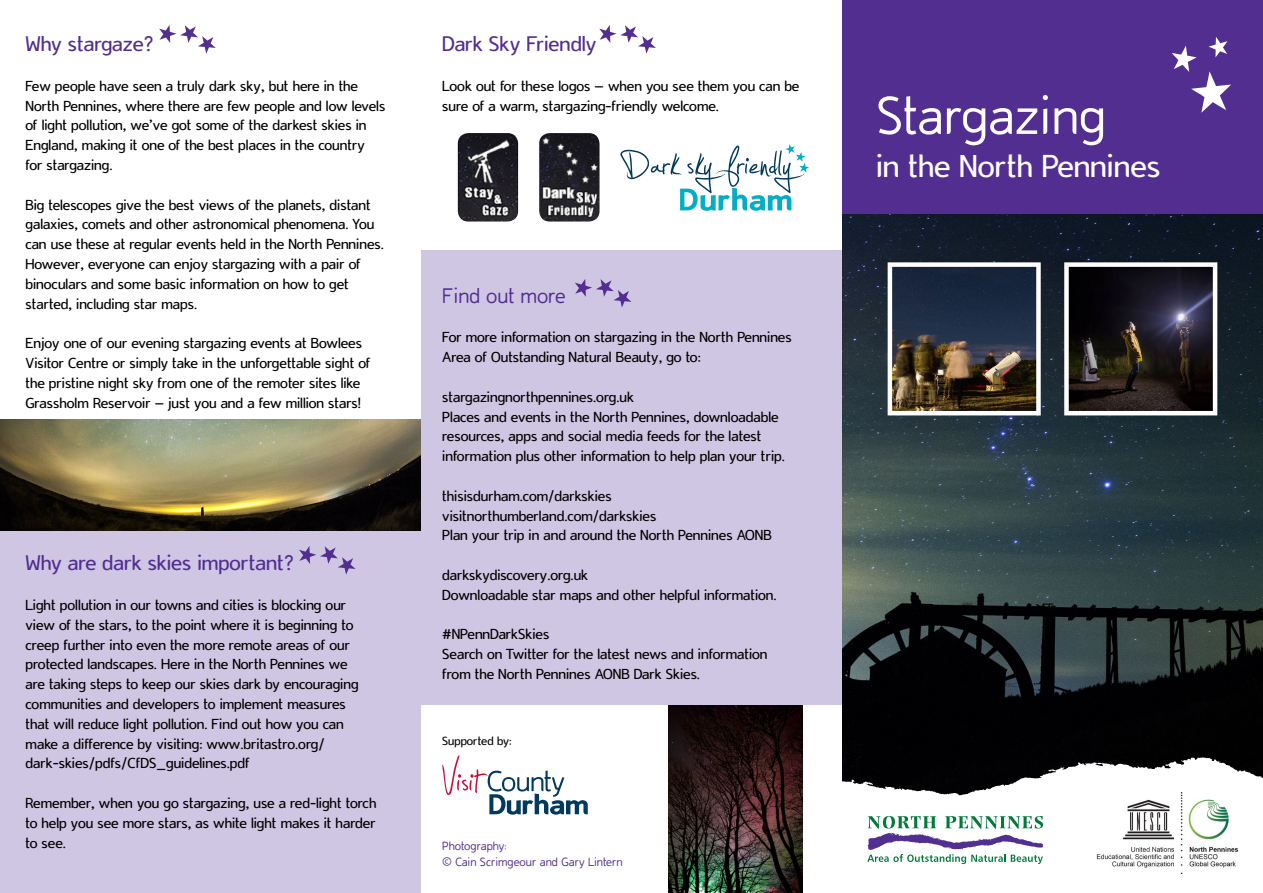
<style>
.page{position:relative;width:1263px;height:893px;background:#fff}
.page>*{position:absolute;margin:0;border:0;box-sizing:border-box;transform-origin:0 0}
.t1{font:100 60px "Durham Sans";color:#fff}
.t2{font:36px "Durham Sans";color:#fff}
.t3{font:24px "Durham Sans";color:#522e91}
.t4{font:100 24px "Durham Sans";color:#522e91}
.t5{font:16.5px/19.8px "Durham Sans";color:#000}
.t6{font:100 13.5px/16.2px "Durham Sans";color:#522e91}
.t7{font:13.5px "Durham Sans";color:#000}
</style>
<div class="page">
<img style="left:668px;top:705px;width:134px;height:188px">
<img style="left:842px;top:213px;width:421px;height:544px">
<div style="left:0;top:530px;width:421px;height:363px;background:#cfc6e3"></div>
<div style="left:421px;top:251px;width:421px;height:454px;background:#cfc6e3"></div>
<div style="left:842px;top:0;width:421px;height:213px;background:#522e91"></div>
<svg style="left:620px;top:144px;width:189px;height:67px"></svg>
<svg style="left:442px;top:755px;width:146px;height:60px"></svg>
<img style="left:0;top:419px;width:421px;height:111px">
<svg style="left:159px;top:25px;width:57px;height:29px"></svg>
<svg style="left:599px;top:25px;width:57px;height:29px"></svg>
<svg style="left:299px;top:546px;width:57px;height:29px"></svg>
<svg style="left:575px;top:279px;width:56px;height:29px"></svg>
<svg style="left:1172px;top:37px;width:59px;height:76px"></svg>
<svg style="left:842px;top:757px;width:421px;height:117px"></svg>
<svg style="left:867px;top:816px;width:176px;height:48px"></svg>
<img style="left:1093px;top:792px;width:147px;height:81px">
<img style="left:458px;top:133px;width:60px;height:89px">
<img style="left:539px;top:133px;width:60px;height:89px">
<img style="left:893px;top:267px;width:143px;height:143px">
<div style="left:888px;top:262px;width:153px;height:153px;border:4px solid #fff"></div>
<img style="left:1069px;top:267px;width:143px;height:143px">
<div style="left:1064px;top:262px;width:153px;height:153px;border:4px solid #fff"></div>
<h3 class="t3" style="left:26px;top:30px;width:130px">Why stargaze?</h3>
<p class="t5" style="left:26px;top:75px;width:361px">Few people have seen a truly dark sky, but here in the North Pennines, where there are few people and low levels of light pollution, we’ve got some of the darkest skies in England, making it one of the best places in the country for stargazing.</p>
<p class="t5" style="left:26px;top:194px;width:360px">Big telescopes give the best views of the planets, distant galaxies, comets and other astronomical phenomena. You can use these at regular events held in the North Pennines.<br>However, everyone can enjoy stargazing with a pair of binoculars and some basic information on how to get started, including star maps.</p>
<p class="t5" style="left:26px;top:333px;width:347px">Enjoy one of our evening stargazing events at Bowlees Visitor Centre or simply take in the unforgettable sight of the pristine night sky from one of the remoter sites like Grassholm Reservoir – just you and a few million stars!</p>
<h3 class="t3" style="left:26px;top:549px;width:270px">Why are dark skies important?</h3>
<p class="t5" style="left:26px;top:595px;width:335px">Light pollution in our towns and cities is blocking our view of the stars, to the point where it is beginning to creep further into even the more remote areas of our protected landscapes. Here in the North Pennines we are taking steps to keep our skies dark by encouraging communities and developers to implement measures that will reduce light pollution. Find out how you can make a difference by visiting: www.britastro.org/ dark-skies/pdfs/CfDS_guidelines.pdf</p>
<p class="t5" style="left:26px;top:793px;width:352px;text-align:justify">Remember, when you go stargazing, use a red-light torch to help you see more stars, as white light makes it harder to see.</p>
<h3 class="t3" style="left:442px;top:30px;width:156px">Dark Sky Friendly</h3>
<p class="t5" style="left:442px;top:75px;width:359px">Look out for these logos – when you see them you can be sure of a warm, stargazing-friendly welcome.</p>
<h3 class="t4" style="left:442px;top:282px;width:125px">Find out more</h3>
<p class="t5" style="left:442px;top:327px;width:351px">For more information on stargazing in the North Pennines<br>Area of Outstanding Natural Beauty, go to:</p>
<p class="t5" style="left:442px;top:386px;width:344px">stargazingnorthpennines.org.uk<br>Places and events in the North Pennines, downloadable resources, apps and social media feeds for the latest information plus other information to help plan your trip.</p>
<p class="t5" style="left:442px;top:485px;width:331px">thisisdurham.com/darkskies visitnorthumberland.com/darkskies<br>Plan your trip in and around the North Pennines AONB</p>
<p class="t5" style="left:442px;top:565px;width:336px">darkskydiscovery.org.uk<br>Downloadable star maps and other helpful information.</p>
<p class="t5" style="left:442px;top:624px;width:327px">#NPennDarkSkies<br>Search on Twitter for the latest news and information from the North Pennines AONB Dark Skies.</p>
<p class="t7" style="left:442px;top:733px;width:71px">Supported by:</p>
<p class="t6" style="left:442px;top:837px;width:182px">Photography:<br>© Cain Scrimgeour and Gary Lintern</p>
<h1 class="t1" style="left:876px;top:82px;width:232px">Stargazing</h1>
<h2 class="t2" style="left:876px;top:146px;width:286px">in the North Pennines</h2>
</div>
